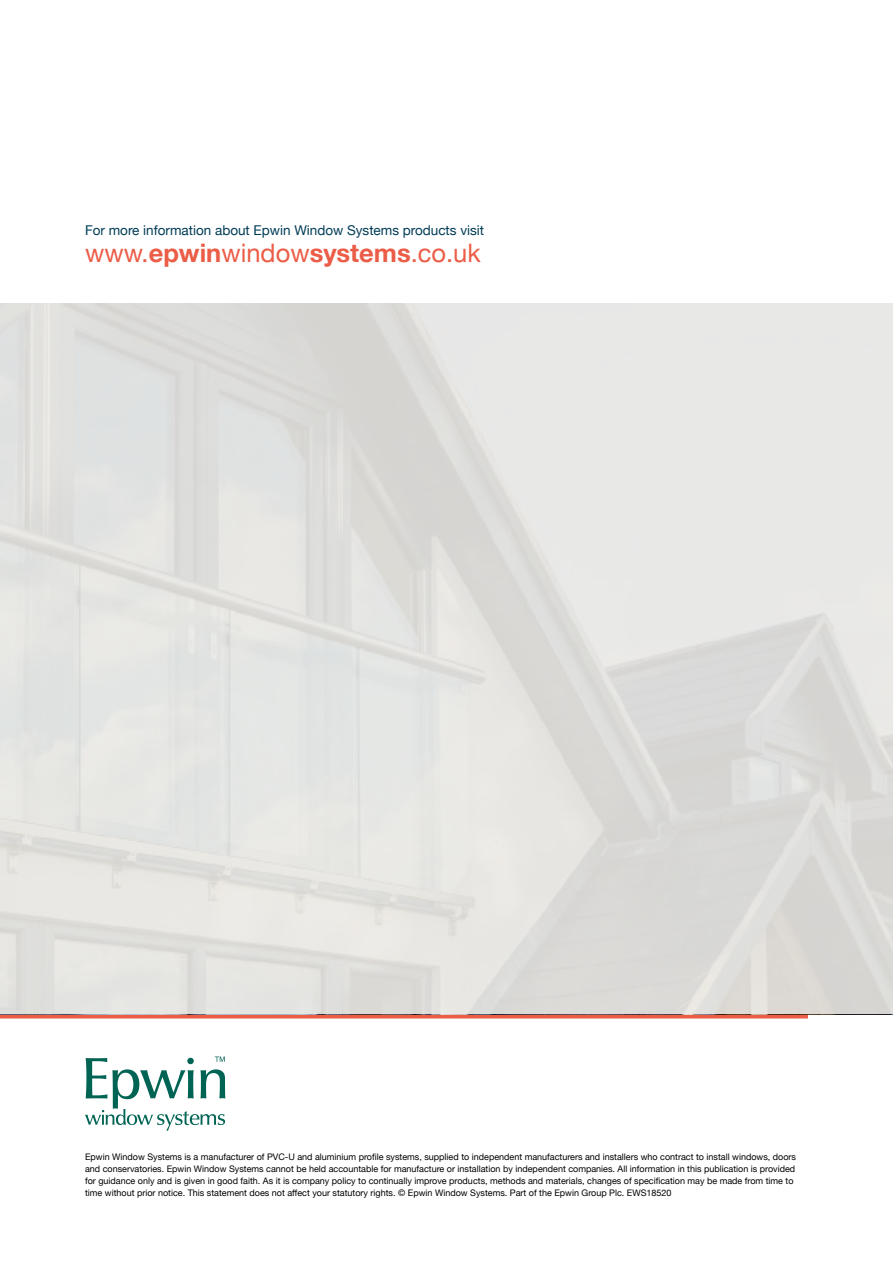
<style>
.page{position:relative;width:893px;height:1263px;background:#fff}
.page>*{position:absolute;margin:0;border:0;box-sizing:border-box;transform-origin:0 0}
.t1{font:25.5px "Helvetica Neue";color:#eb5d47}
.t2{font:13.5px "Helvetica Neue";color:#003c57}
.t3{font:9px/12px "Helvetica Neue";color:#000}
.s1{font-weight:700}
</style>
<div class="page">
<svg style="left:85px;top:1056px;width:140px;height:75px"></svg>
<svg style="left:0;top:1014px;width:808px;height:4px;background:#cd6151"></svg>
<div style="left:0;top:304px;width:893px;height:710px;background:linear-gradient(to right,#e2e3e0,#e1e0de)"></div>
<h2 class="t2" style="left:85px;top:220px;width:401px">For more information about Epwin Window Systems products visit</h2>
<h1 class="t1" style="left:85px;top:235px;width:397px">www.<span class="s1">epwin</span>window<span class="s1">systems</span>.co.uk</h1>
<p class="t3" style="left:85px;top:1151px;width:712px">Epwin Window Systems is a manufacturer of PVC-U and aluminium profile systems, supplied to independent manufacturers and installers who contract to install windows, doors and conservatories. Epwin Window Systems cannot be held accountable for manufacture or installation by independent companies. All information in this publication is provided for guidance only and is given in good faith. As it is company policy to continually improve products, methods and materials, changes of specification may be made from time to time without prior notice. This statement does not affect your statutory rights. © Epwin Window Systems. Part of the Epwin Group Plc. EWS18520</p>
</div>
